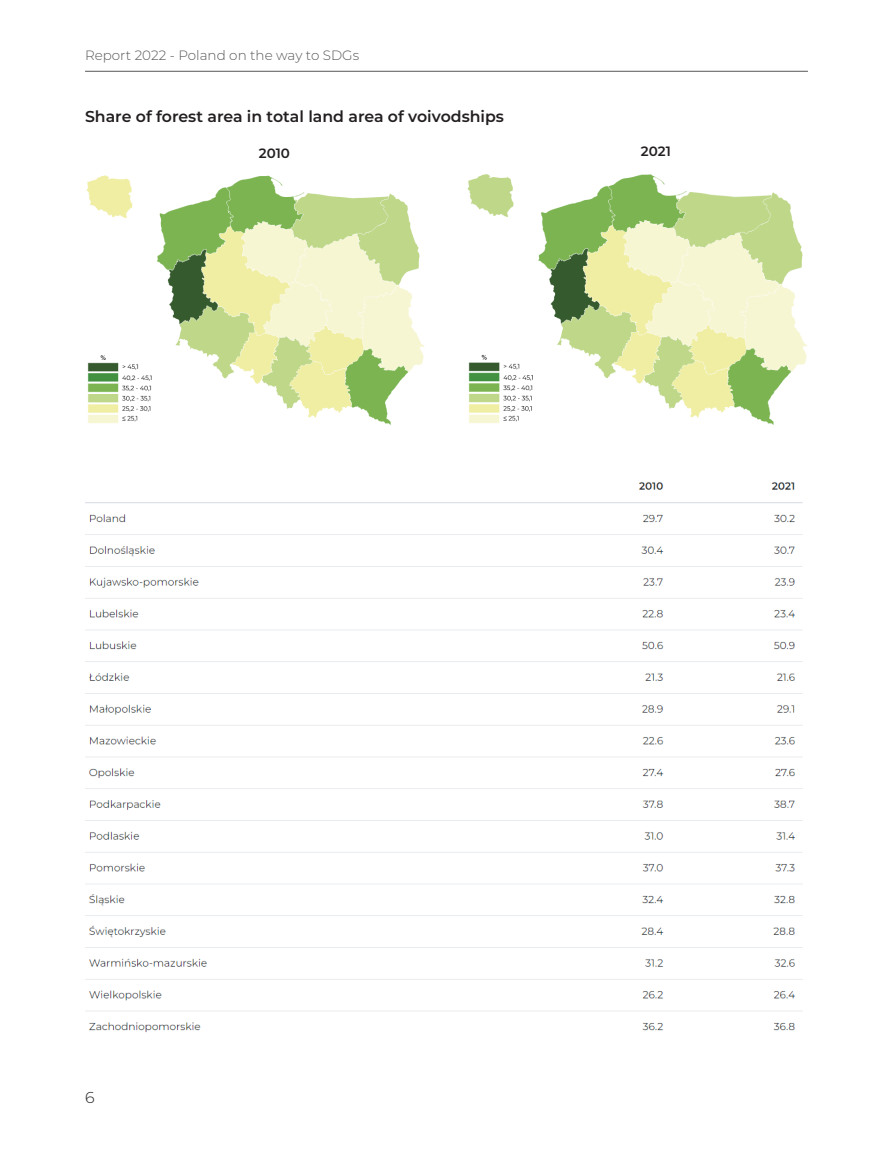
<style>
.page{position:relative;width:893px;height:1149px;background:#fff}
.page>*{position:absolute;margin:0;border:0;box-sizing:border-box;transform-origin:0 0}
.wykres{font:600 15.75px "Montserrat";color:#231f20}
.t1{font:300 15.75px "Montserrat";color:#231f20}
.t2{font:300 13.5px "Montserrat";color:#57585a}
.rok{font:600 13.5px "Montserrat";letter-spacing:-.005em;color:#231f20}
</style>
<div class="page">
<hr style="left:85px;top:71px;width:723px;height:1px;background:#57585a">
<img style="left:468px;top:174px;width:340px;height:251px">
<img style="left:86px;top:175px;width:338px;height:250px">
<img style="left:85px;top:482px;width:718px;height:550px">
<p class="t2" style="left:85px;top:46px;width:276px">Report 2022 - Poland on the way to SDGs</p>
<p class="wykres" style="left:85px;top:105px;width:421px">Share of forest area in total land area of voivodships</p>
<p class="rok" style="left:259px;top:143px;width:33px">2010</p>
<p class="rok" style="left:641px;top:142px;width:31px">2021</p>
<p class="t1" style="left:85px;top:1085px;width:11px">6</p>
</div>
